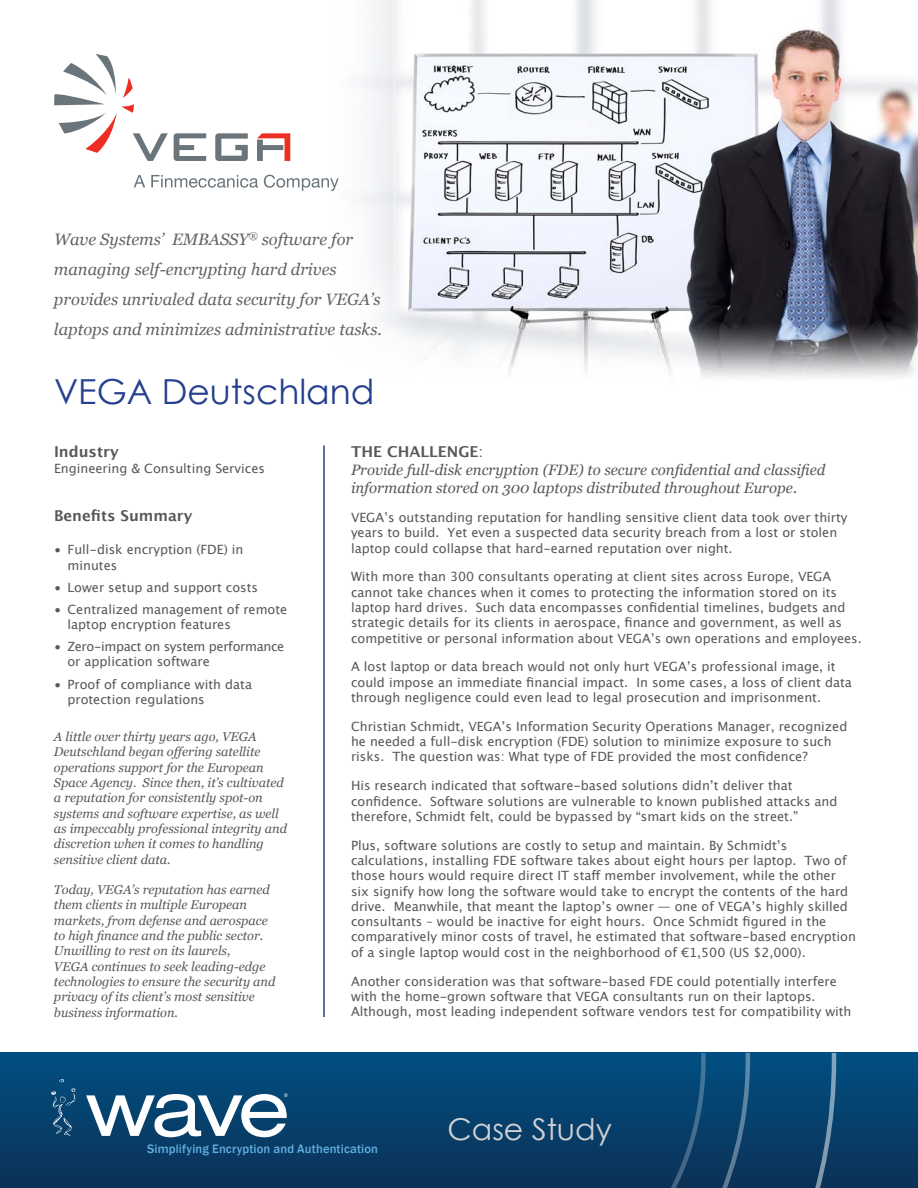
<style>
.page{position:relative;width:918px;height:1188px;background:#fff}
.page>*{position:absolute;margin:0;border:0;box-sizing:border-box;transform-origin:0 0}
.t1{font:34.5px "Century Gothic";color:#253f8e}
.t2{font:30px "Century Gothic";color:#d1d2d4}
.t3{font:italic 16.5px/30px "Georgia";color:#636366}
.Paragraph_Style_1{font:italic 15px/18px "Georgia";color:#57585a}
.t4{font:700 15px "Lucida Grande";color:#57585a}
.Paragraph_Style_1-2{font:12.75px/15.3px "Lucida Grande";color:#57585a}
.t5{font:italic 12.75px/15.3px "Georgia";color:#57585a}
.Paragraph_Style_1-3{font:12.75px/15.3px "Lucida Grande";letter-spacing:-.025em;color:#57585a}
.t6{font:500 12.6px "Franklin Gothic";letter-spacing:.01em;color:#60afe1}
.s1{font-family:"Lucida Grande";font-weight:700;font-style:normal}
.s2{font-family:"Lucida Grande";font-style:normal}
</style>
<div class="page">
<div style="left:0;top:1053px;width:918px;height:135px;background:linear-gradient(to bottom,#014f82,#0b3156)"></div>
<svg style="left:86px;top:1093px;width:202px;height:44px"></svg>
<svg style="left:51px;top:1079px;width:25px;height:57px"></svg>
<svg style="left:801px;top:1053px;width:35px;height:135px;background:#154c75"></svg>
<svg style="left:641px;top:1053px;width:109px;height:135px;background:#0c446f"></svg>
<hr style="left:323px;top:446px;width:2px;height:571px;background:#253f8e">
<img style="left:268px;top:0;width:650px;height:378px">
<div style="left:0;top:177px;width:424px;height:206px;background:#fff"></div>
<svg style="left:174px;top:133px;width:32px;height:28px"></svg>
<svg style="left:257px;top:133px;width:33px;height:28px"></svg>
<svg style="left:215px;top:133px;width:33px;height:28px"></svg>
<svg style="left:54px;top:54px;width:114px;height:107px"></svg>
<svg style="left:134px;top:175px;width:11px;height:12px"></svg>
<svg style="left:151px;top:175px;width:107px;height:13px"></svg>
<svg style="left:264px;top:175px;width:75px;height:16px"></svg>
<p class="t3" style="left:54px;top:224px;width:329px">Wave Systems’ EMBASSY<sup>®</sup> software for managing self-encrypting hard drives provides unrivaled data security for VEGA’s laptops and minimizes administrative tasks.</p>
<p class="t1" style="left:54px;top:370px;width:322px">VEGA Deutschland</p>
<p class="t4" style="left:54px;top:443px;width:66px">Industry</p>
<p class="Paragraph_Style_1-2" style="left:54px;top:460px;width:212px">Engineering &amp; Consulting Services</p>
<p class="t4" style="left:54px;top:507px;width:140px">Benefits Summary</p>
<p class="Paragraph_Style_1-2" style="left:68px;top:542px;width:178px;text-indent:-14px">• Full-disk encryption (FDE) in minutes</p>
<p class="Paragraph_Style_1-2" style="left:54px;top:580px;width:206px">• Lower setup and support costs</p>
<p class="Paragraph_Style_1-2" style="left:68px;top:602px;width:221px;text-indent:-14px">• Centralized management of remote laptop encryption features</p>
<p class="Paragraph_Style_1-3" style="left:68px;top:639px;width:218px;text-indent:-14px">• Zero-impact on system performance or application software</p>
<p class="Paragraph_Style_1-2" style="left:68px;top:676px;width:186px;text-indent:-14px">• Proof of compliance with data protection regulations</p>
<p class="t5" style="left:54px;top:729px;width:235px">A little over thirty years ago, VEGA Deutschland began offering satellite operations support for the European Space Agency. Since then, it’s cultivated a reputation for consistently spot-on systems and software expertise, as well as impeccably professional integrity and discretion when it comes to handling sensitive client data.</p>
<p class="t5" style="left:54px;top:882px;width:223px">Today, VEGA’s reputation has earned them clients in multiple European markets, from defense and aerospace to high finance and the public sector.<br>Unwilling to rest on its laurels,<br>VEGA continues to seek leading-edge technologies to ensure the security and privacy of its client’s most sensitive business information.</p>
<p class="Paragraph_Style_1" style="left:351px;top:443px;width:476px"><span class="s1">THE CHALLENGE</span><span class="s2">:<br></span>Provide full-disk encryption (FDE) to secure confidential and classified information stored on 300 laptops distributed throughout Europe.</p>
<p class="Paragraph_Style_1-2" style="left:351px;top:510px;width:498px">VEGA’s outstanding reputation for handling sensitive client data took over thirty years to build. Yet even a suspected data security breach from a lost or stolen laptop could collapse that hard-earned reputation over night.</p>
<p class="Paragraph_Style_1-2" style="left:351px;top:569px;width:512px">With more than 300 consultants operating at client sites across Europe, VEGA cannot take chances when it comes to protecting the information stored on its laptop hard drives. Such data encompasses confidential timelines, budgets and strategic details for its clients in aerospace, finance and government, as well as competitive or personal information about VEGA’s own operations and employees.</p>
<p class="Paragraph_Style_1-2" style="left:351px;top:659px;width:502px">A lost laptop or data breach would not only hurt VEGA’s professional image, it could impose an immediate financial impact. In some cases, a loss of client data through negligence could even lead to legal prosecution and imprisonment.</p>
<p class="Paragraph_Style_1-2" style="left:351px;top:719px;width:498px">Christian Schmidt, VEGA’s Information Security Operations Manager, recognized he needed a full-disk encryption (FDE) solution to minimize exposure to such risks. The question was: What type of FDE provided the most confidence?</p>
<p class="Paragraph_Style_1-2" style="left:351px;top:778px;width:488px">His research indicated that software-based solutions didn’t deliver that confidence. Software solutions are vulnerable to known published attacks and therefore, Schmidt felt, could be bypassed by “smart kids on the street.”</p>
<p class="Paragraph_Style_1-2" style="left:351px;top:838px;width:507px">Plus, software solutions are costly to setup and maintain. By Schmidt’s calculations, installing FDE software takes about eight hours per laptop. Two of those hours would require direct IT staff member involvement, while the other six signify how long the software would take to encrypt the contents of the hard drive. Meanwhile, that meant the laptop’s owner — one of VEGA’s highly skilled consultants – would be inactive for eight hours. Once Schmidt figured in the comparatively minor costs of travel, he estimated that software-based encryption of a single laptop would cost in the neighborhood of €1,500 (US $2,000).</p>
<p class="Paragraph_Style_1-2" style="left:351px;top:974px;width:502px">Another consideration was that software-based FDE could potentially interfere with the home-grown software that VEGA consultants run on their laptops.<br>Although, most leading independent software vendors test for compatibility with</p>
<p class="t6" style="left:147px;top:1141px;width:232px">Simplifying Encryption and Authentication</p>
<p class="t2" style="left:447px;top:1111px;width:166px">Case Study</p>
</div>
